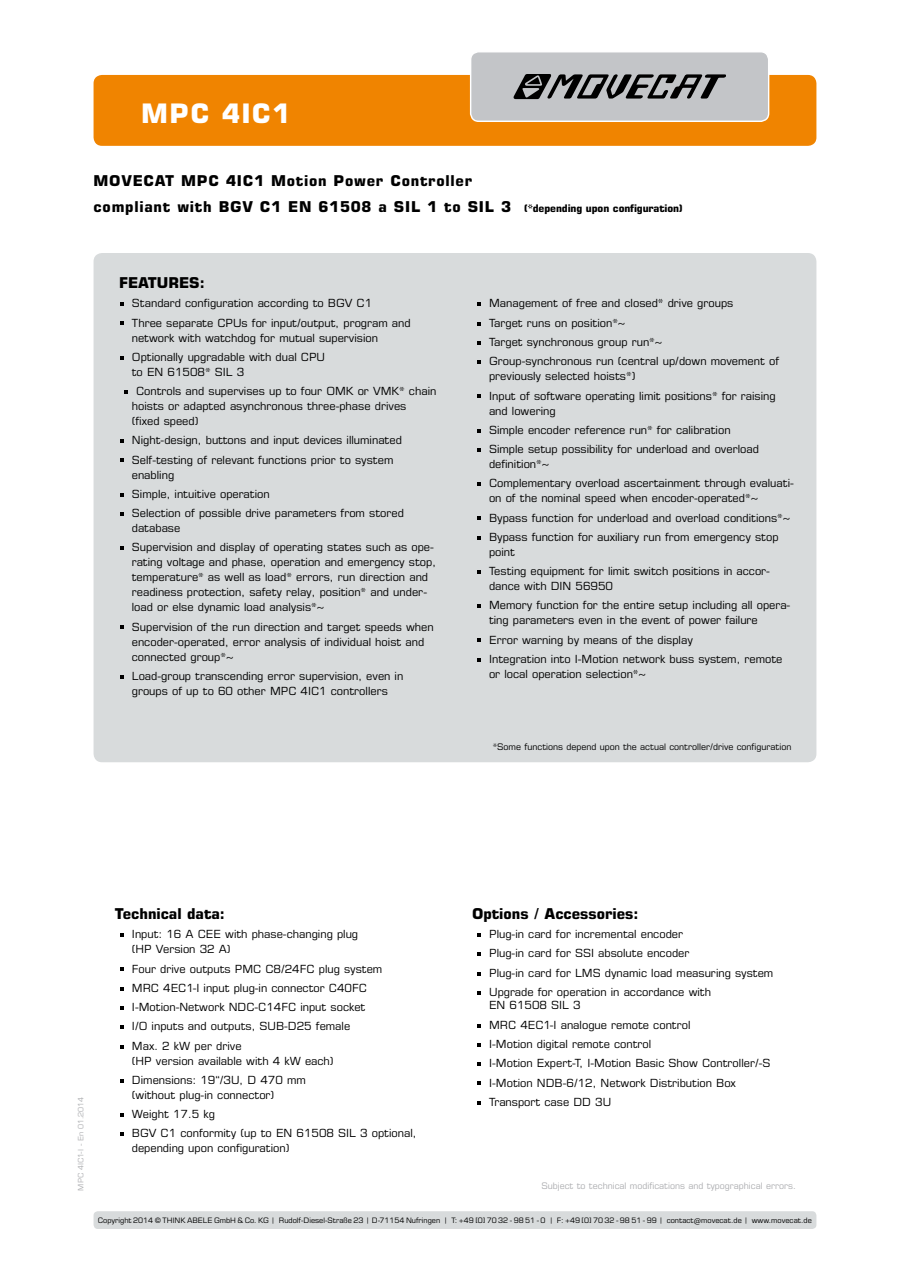
<style>
.page{position:relative;width:910px;height:1280px;background:#fff}
.page>*{position:absolute;margin:0;border:0;box-sizing:border-box;transform-origin:0 0}
.t1{font:700 27px "Eurostile LT Std";letter-spacing:.05em;color:#fff}
.t2{font:700 15px/25.5px "Eurostile LT Std";letter-spacing:.05em;color:#000}
.t3{font:700 15px "Eurostile LT Std";color:#000}
.t4{font:11.25px/19.2px "Eurostile LT Std";color:#000}
.t5{font:9px "Eurostile LT Std";color:#000}
.t6{font:9px "Eurostile LT Std";color:#aeafb2}
.t7{font:7.5px "Eurostile LT Std";color:#000}
.t8{font:7.5px "Eurostile LT Std";color:#aeafb2}
.s1{font-size:10.5px}
</style>
<div class="page">
<div style="left:94px;top:253px;width:722px;height:509px;background:#d8dbdc;border-radius:9px"></div>
<svg style="left:120px;top:302px;width:4px;height:4px"></svg>
<svg style="left:120px;top:322px;width:4px;height:3px"></svg>
<svg style="left:120px;top:356px;width:4px;height:3px"></svg>
<svg style="left:124px;top:390px;width:4px;height:4px"></svg>
<svg style="left:120px;top:439px;width:4px;height:4px"></svg>
<svg style="left:120px;top:459px;width:4px;height:3px"></svg>
<svg style="left:120px;top:493px;width:4px;height:3px"></svg>
<svg style="left:120px;top:512px;width:4px;height:4px"></svg>
<svg style="left:120px;top:546px;width:4px;height:4px"></svg>
<svg style="left:120px;top:626px;width:4px;height:3px"></svg>
<svg style="left:120px;top:675px;width:4px;height:3px"></svg>
<svg style="left:477px;top:303px;width:4px;height:3px"></svg>
<svg style="left:477px;top:322px;width:4px;height:3px"></svg>
<svg style="left:477px;top:341px;width:4px;height:3px"></svg>
<svg style="left:477px;top:360px;width:4px;height:4px"></svg>
<svg style="left:477px;top:395px;width:4px;height:3px"></svg>
<svg style="left:477px;top:429px;width:4px;height:3px"></svg>
<svg style="left:477px;top:448px;width:4px;height:3px"></svg>
<svg style="left:477px;top:482px;width:4px;height:4px"></svg>
<svg style="left:477px;top:517px;width:4px;height:3px"></svg>
<svg style="left:477px;top:536px;width:4px;height:3px"></svg>
<svg style="left:477px;top:570px;width:4px;height:3px"></svg>
<svg style="left:477px;top:604px;width:4px;height:4px"></svg>
<svg style="left:477px;top:639px;width:4px;height:3px"></svg>
<svg style="left:477px;top:658px;width:4px;height:3px"></svg>
<svg style="left:120px;top:933px;width:4px;height:4px"></svg>
<svg style="left:120px;top:968px;width:4px;height:3px"></svg>
<svg style="left:120px;top:987px;width:4px;height:3px"></svg>
<svg style="left:120px;top:1006px;width:4px;height:4px"></svg>
<svg style="left:120px;top:1025px;width:4px;height:4px"></svg>
<svg style="left:120px;top:1045px;width:4px;height:3px"></svg>
<svg style="left:120px;top:1079px;width:4px;height:3px"></svg>
<svg style="left:120px;top:1113px;width:4px;height:4px"></svg>
<svg style="left:120px;top:1132px;width:4px;height:4px"></svg>
<svg style="left:477px;top:933px;width:4px;height:4px"></svg>
<svg style="left:477px;top:952px;width:4px;height:4px"></svg>
<svg style="left:477px;top:972px;width:4px;height:3px"></svg>
<svg style="left:477px;top:991px;width:4px;height:3px"></svg>
<svg style="left:477px;top:1024px;width:4px;height:3px"></svg>
<svg style="left:477px;top:1043px;width:4px;height:3px"></svg>
<svg style="left:477px;top:1062px;width:4px;height:4px"></svg>
<svg style="left:477px;top:1081px;width:4px;height:4px"></svg>
<svg style="left:477px;top:1101px;width:4px;height:3px"></svg>
<div style="left:94px;top:1211px;width:722px;height:18px;background:#d8dbdc;border-radius:4px"></div>
<div style="left:94px;top:75px;width:722px;height:71px;background:#f08400;border-radius:9px"></div>
<div style="left:471px;top:52px;width:298px;height:69px;background:#c3c5c8;border-radius:8px"></div>
<div style="left:470px;top:51px;width:299px;height:71px;border:1px solid #fff;border-radius:8px"></div>
<svg style="left:514px;top:74px;width:212px;height:25px"></svg>
<p class="t1" style="left:141px;top:96px;width:151px">MPC 4IC1</p>
<p class="t2" style="left:94px;top:168px;width:590px">MOVECAT MPC 4IC1 Motion Power Controller<br>compliant with BGV C1 EN 61508 a SIL 1 to SIL 3 <span class="s1">(*depending upon configuration)</span></p>
<p class="t3" style="left:119px;top:273px;width:87px">FEATURES:</p>
<p class="t4" style="left:132px;top:294px;width:280px">Standard configuration according to BGV C1<br>Three separate CPUs for input/output, program and</p>
<p class="t4" style="left:132px;top:328px;width:248px">network with watchdog for mutual supervision<br>Optionally upgradable with dual CPU</p>
<p class="t4" style="left:136px;top:362px;width:302px;text-indent:-4px">to EN 61508* SIL 3<br>Controls and supervises up to four OMK or VMK* chain</p>
<p class="t4" style="left:132px;top:398px;width:276px;line-height:15px">hoists or adapted asynchronous three-phase drives (fixed speed)</p>
<p class="t4" style="left:132px;top:431px;width:271px">Night-design, buttons and input devices illuminated<br>Self-testing of relevant functions prior to system</p>
<p class="t4" style="left:132px;top:465px;width:274px">enabling<br>Simple, intuitive operation<br>Selection of possible drive parameters from stored</p>
<p class="t4" style="left:132px;top:518px;width:304px">database<br>Supervision and display of operating states such as ope-</p>
<p class="t4" style="left:132px;top:555px;width:306px;line-height:15px">rating voltage and phase, operation and emergency stop, temperature* as well as load* errors, run direction and readiness protection, safety relay, position* and under&shy;load or else dynamic load analysis*~</p>
<p class="t4" style="left:132px;top:619px;width:303px;line-height:15px">Supervision of the run direction and target speeds when encoder-operated, error analysis of individual hoist and connected group*~</p>
<p class="t4" style="left:132px;top:668px;width:273px;line-height:15px">Load-group transcending error supervision, even in groups of up to 60 other MPC 4IC1 controllers</p>
<p class="t4" style="left:489px;top:294px;width:291px">Management of free and closed* drive groups<br>Target runs on position*~<br>Target synchronous group run*~<br>Group-synchronous run (central up/down movement of</p>
<p class="t4" style="left:489px;top:366px;width:288px">previously selected hoists*)<br>Input of software operating limit positions* for raising</p>
<p class="t4" style="left:489px;top:401px;width:271px">and lowering<br>Simple encoder reference run* for calibration<br>Simple setup possibility for underload and overload</p>
<p class="t4" style="left:489px;top:454px;width:306px">definition*~<br>Complementary overload ascertainment through evaluati-</p>
<p class="t4" style="left:489px;top:488px;width:303px">on of the nominal speed when encoder-operated*~<br>Bypass function for underload and overload conditions*~<br>Bypass function for auxiliary run from emergency stop</p>
<p class="t4" style="left:489px;top:542px;width:283px">point<br>Testing equipment for limit switch positions in accor-</p>
<p class="t4" style="left:489px;top:576px;width:303px">dance with DIN 56950<br>Memory function for the entire setup including all opera-</p>
<p class="t4" style="left:489px;top:611px;width:295px">ting parameters even in the event of power failure<br>Error warning by means of the display<br>Integration into I-Motion network buss system, remote</p>
<p class="t4" style="left:489px;top:664px;width:159px">or local operation selection*~</p>
<p class="t5" style="left:493px;top:742px;width:300px">*Some functions depend upon the actual controller/drive configuration</p>
<p class="t8" style="left:76px;top:1191px;width:95px;rotate:-90deg">MPC 4IC1-I - En 01.2014</p>
<p class="t3" style="left:115px;top:904px;width:112px">Technical data:</p>
<p class="t4" style="left:132px;top:927px;width:228px;line-height:15px">Input: 16 A CEE with phase-changing plug (HP Version 32 A)</p>
<p class="t4" style="left:132px;top:959px;width:252px">Four drive outputs PMC C8/24FC plug system MRC 4EC1-I input plug-in connector C40FC I-Motion-Network NDC-C14FC input socket I/O inputs and outputs, SUB-D25 female<br>Max. 2 kW per drive</p>
<p class="t4" style="left:132px;top:1051px;width:203px">(HP version available with 4 kW each)<br>Dimensions: 19“/3U, D 470 mm</p>
<p class="t4" style="left:132px;top:1085px;width:286px">(without plug-in connector)<br>Weight 17.5 kg<br>BGV C1 conformity (up to EN 61508 SIL 3 optional,</p>
<p class="t4" style="left:132px;top:1139px;width:159px">depending upon configuration)</p>
<p class="t3" style="left:472px;top:904px;width:168px">Options / Accessories:</p>
<p class="t4" style="left:489px;top:924px;width:286px">Plug-in card for incremental encoder<br>Plug-in card for SSI absolute encoder<br>Plug-in card for LMS dynamic load measuring system Upgrade for operation in accordance with</p>
<p class="t4" style="left:489px;top:996px;width:283px">EN 61508 SIL 3<br>MRC 4EC1-I analogue remote control<br>I-Motion digital remote control<br>I-Motion Expert-T, I-Motion Basic Show Controller/-S I-Motion NDB-6/12, Network Distribution Box Transport case DD 3U</p>
<p class="t6" style="left:541px;top:1181px;width:256px">Subject to technical modifications and typographical errors.</p>
<p class="t7" style="left:98px;top:1215px;width:716px">Copyright 2014 © THINK ABELE GmbH &amp; Co. KG | Rudolf-Diesel-Straße 23 | D-71154 Nufringen | T: +49 [0] 70 32 - 98 51 - 0 | F: +49 [0] 70 32 - 98 51 - 99 | contact@movecat.de | www.movecat.de</p>
</div>
